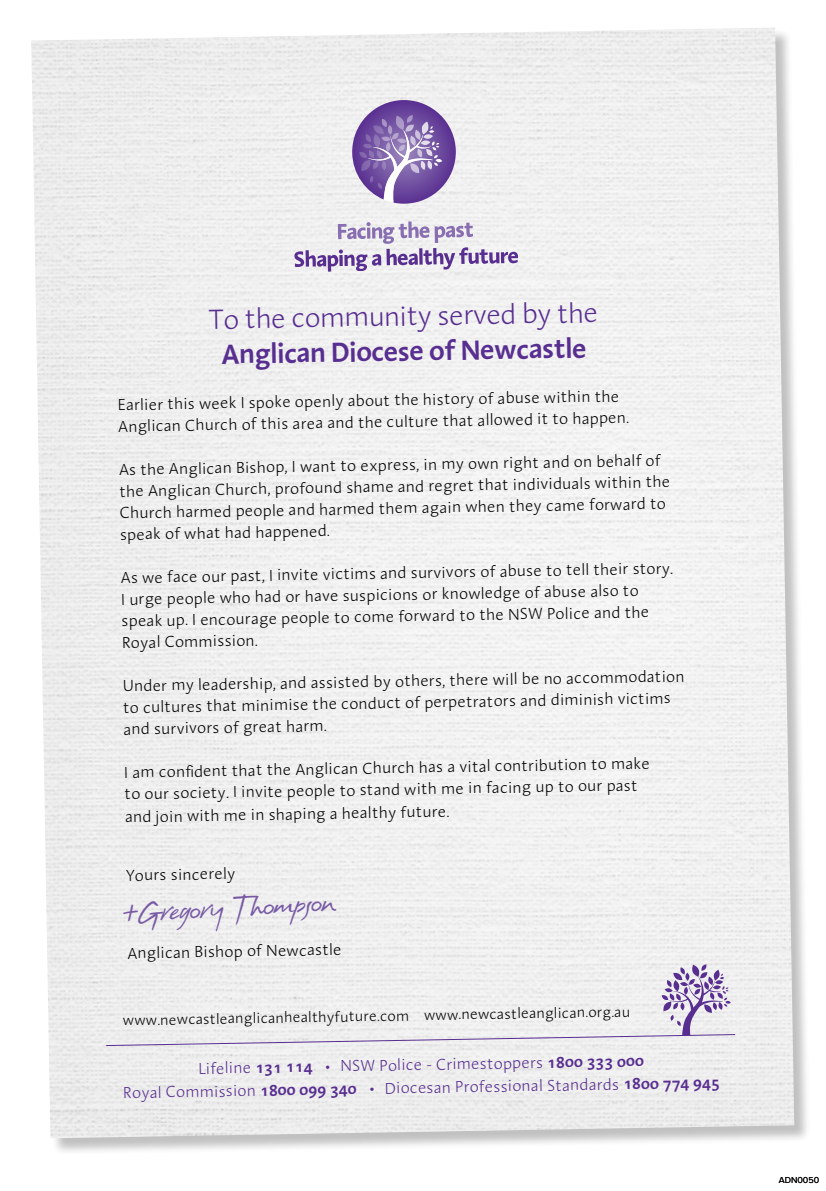
<style>
.page{position:relative;width:826px;height:1191px;background:#fff}
.page>*{position:absolute;margin:0;border:0;box-sizing:border-box;transform-origin:0 0}
.t1{font:37.5px "Erazure";color:#785aa5}
.t2{font:600 28.35px "Linotype Aroma";color:#582e91}
.t3{font:300 28.35px "Linotype Aroma";color:#582e91}
.t4{font:300 16.2px/21.6px "Linotype Aroma";color:#000}
.t5{font:300 16.2px/23px "Linotype Aroma";color:#582e91;text-align:center}
.t6{font:300 15px "Linotype Aroma";color:#000}
.t7{font:9px "Proxima Nova";color:#000}
.s1{font-weight:600}
</style>
<div class="page">
<div style="left:32px;top:28px;width:779px;height:1127px;background:#000;opacity:.25"></div>
<img style="left:31px;top:28px;width:763px;height:1110px">
<svg style="left:352px;top:100px;width:104px;height:104px"></svg>
<svg style="left:294px;top:221px;width:224px;height:51px"></svg>
<svg style="left:105px;top:964px;width:631px;height:82px"></svg>
<h2 class="t3" style="left:208px;top:302px;width:391px;rotate:-1deg">To the community served by the</h2>
<h2 class="t2" style="left:221px;top:336px;width:367px;rotate:-1deg">Anglican Diocese of Newcastle</h2>
<p class="t4" style="left:118px;top:394px;width:513px;rotate:-1deg">Earlier this week I spoke openly about the history of abuse within the<br>Anglican Church of this area and the culture that allowed it to happen.</p>
<p class="t4" style="left:119px;top:458px;width:552px;rotate:-1deg">As the Anglican Bishop, I want to express, in my own right and on behalf of the Anglican Church, profound shame and regret that individuals within the Church harmed people and harmed them again when they came forward to speak of what had happened.</p>
<p class="t4" style="left:121px;top:566px;width:554px;rotate:-1deg">As we face our past, I invite victims and survivors of abuse to tell their story.<br>I urge people who had or have suspicions or knowledge of abuse also to speak up. I encourage people to come forward to the NSW Police and the Royal Commission.</p>
<p class="t4" style="left:122px;top:675px;width:563px;rotate:-1deg">Under my leadership, and assisted by others, there will be no accommodation to cultures that minimise the conduct of perpetrators and diminish victims and survivors of great harm.</p>
<p class="t4" style="left:124px;top:761px;width:527px;line-height:22.4px;rotate:-1deg">I am confi dent that the Anglican Church has a vital contribution to make to our society. I invite people to stand with me in facing up to our past and join with me in shaping a healthy future.</p>
<p class="t4" style="left:126px;top:864px;width:111px;rotate:-1deg">Yours sincerely</p>
<h1 class="t1" style="left:122px;top:896px;width:215px;rotate:-3deg">+Gregory Thompson</h1>
<p class="t4" style="left:127px;top:942px;width:216px;rotate:-1deg">Anglican Bishop of Newcastle</p>
<p class="t6" style="left:123px;top:1011px;width:509px;rotate:-1deg">www.newcastleanglicanhealthyfuture.com www.newcastleanglican.org.au</p>
<p class="t5" style="left:122px;top:1058px;width:598px;rotate:-1deg">Lifeline <span class="s1">131 114</span> • NSW Police - Crimestoppers <span class="s1">1800 333 000<br></span>Royal Commission <span class="s1">1800 099 340</span> • Diocesan Professional Standards <span class="s1">1800 774 945</span></p>
<p class="t7" style="left:779px;top:1176px;width:42px">ADN0050</p>
</div>
